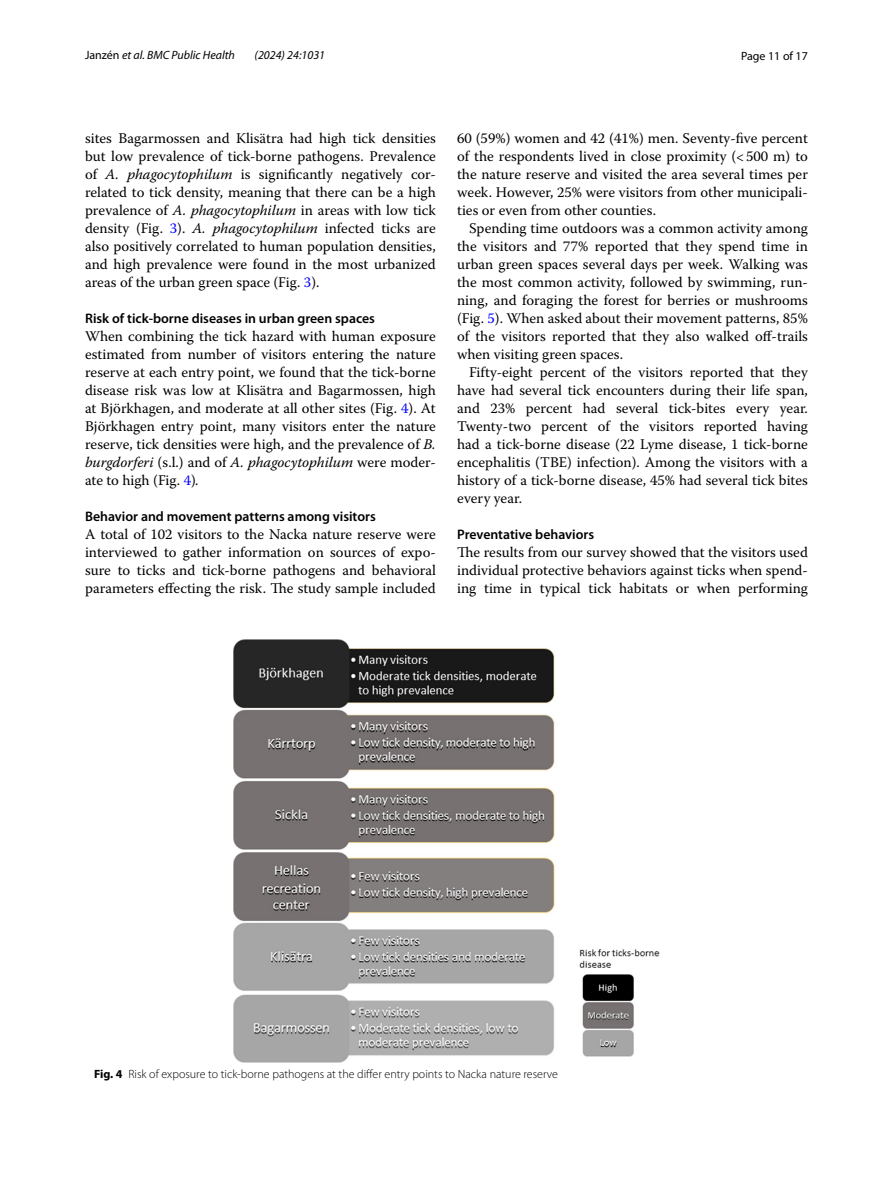
<style>
.page{position:relative;width:893px;height:1187px;background:#fff}
.page>*{position:absolute;margin:0;border:0;box-sizing:border-box;transform-origin:0 0}
.t1{font:14.7px/18px "Warnock Pro";color:#000;text-align:justify}
.t2{font:600 13.8px "Myriad Pro";color:#000}
.t3{font:300 12px "Myriad Pro";color:#000}
.t4{font:italic 12px "Myriad Pro";color:#000}
.t5{font:12px "Myriad Pro";color:#000}
.s1{font-style:normal}
.s2{font-style:italic}
.s3{color:#00f}
.s4{font-weight:700}
</style>
<div class="page">
<img style="left:234px;top:639px;width:425px;height:423px">
<p class="t4" style="left:85px;top:48px;width:151px"><span class="s1">Janzén</span> et al. BMC Public Health</p>
<p class="t4" style="left:255px;top:48px;width:72px">(2024) 24:1031</p>
<p class="t5" style="left:741px;top:48px;width:68px">Page 11 of 17</p>
<p class="t1" style="left:85px;top:128px;width:352px">sites Bagarmossen and Klisätra had high tick densities but low prevalence of tick-borne pathogens. Prevalence of <span class="s2">A. phagocytophilum</span> is significantly negatively cor&shy;related to tick density, meaning that there can be a high prevalence of <span class="s2">A. phagocytophilum</span> in areas with low tick density (Fig. <span class="s3">3</span>). <span class="s2">A. phagocytophilum</span> infected ticks are also positively correlated to human population densities, and high prevalence were found in the most urbanized areas of the urban green space (Fig. <span class="s3">3</span>).</p>
<p class="t2" style="left:85px;top:309px;width:291px">Risk of tick‑borne diseases in urban green spaces</p>
<p class="t1" style="left:85px;top:326px;width:352px">When combining the tick hazard with human exposure estimated from number of visitors entering the nature reserve at each entry point, we found that the tick-borne disease risk was low at Klisätra and Bagarmossen, high at Björkhagen, and moderate at all other sites (Fig. <span class="s3">4</span>). At Björkhagen entry point, many visitors enter the nature reserve, tick densities were high, and the prevalence of <span class="s2">B. burgdorferi</span> (s.l.) and of <span class="s2">A. phagocytophilum</span> were moder&shy;ate to high (Fig. <span class="s3">4</span>)<span class="s2">.</span></p>
<p class="t2" style="left:85px;top:507px;width:292px">Behavior and movement patterns among visitors</p>
<p class="t1" style="left:85px;top:524px;width:352px">A total of 102 visitors to the Nacka nature reserve were interviewed to gather information on sources of expo&shy;sure to ticks and tick-borne pathogens and behavioral parameters effecting the risk. The study sample included</p>
<p class="t1" style="left:457px;top:128px;width:352px">60 (59%) women and 42 (41%) men. Seventy-five percent of the respondents lived in close proximity (&lt;500 m) to the nature reserve and visited the area several times per week. However, 25% were visitors from other municipali&shy;ties or even from other counties.</p>
<p class="t1" style="left:457px;top:218px;width:352px;text-indent:12px">Spending time outdoors was a common activity among the visitors and 77% reported that they spend time in urban green spaces several days per week. Walking was the most common activity, followed by swimming, run&shy;ning, and foraging the forest for berries or mushrooms (Fig. <span class="s3">5</span>). When asked about their movement patterns, 85% of the visitors reported that they also walked off-trails when visiting green spaces.</p>
<p class="t1" style="left:457px;top:362px;width:352px;text-indent:12px">Fifty-eight percent of the visitors reported that they have had several tick encounters during their life span, and 23% percent had several tick-bites every year.<br>Twenty-two percent of the visitors reported having had a tick-borne disease (22 Lyme disease, 1 tick-borne encephalitis (TBE) infection). Among the visitors with a history of a tick-borne disease, 45% had several tick bites every year.</p>
<p class="t2" style="left:457px;top:525px;width:139px">Preventative behaviors</p>
<p class="t1" style="left:457px;top:542px;width:352px">The results from our survey showed that the visitors used individual protective behaviors against ticks when spend&shy;ing time in typical tick habitats or when performing</p>
<p class="t3" style="left:94px;top:1066px;width:466px"><span class="s4">Fig. 4</span> Risk of exposure to tick-borne pathogens at the differ entry points to Nacka nature reserve</p>
</div>
